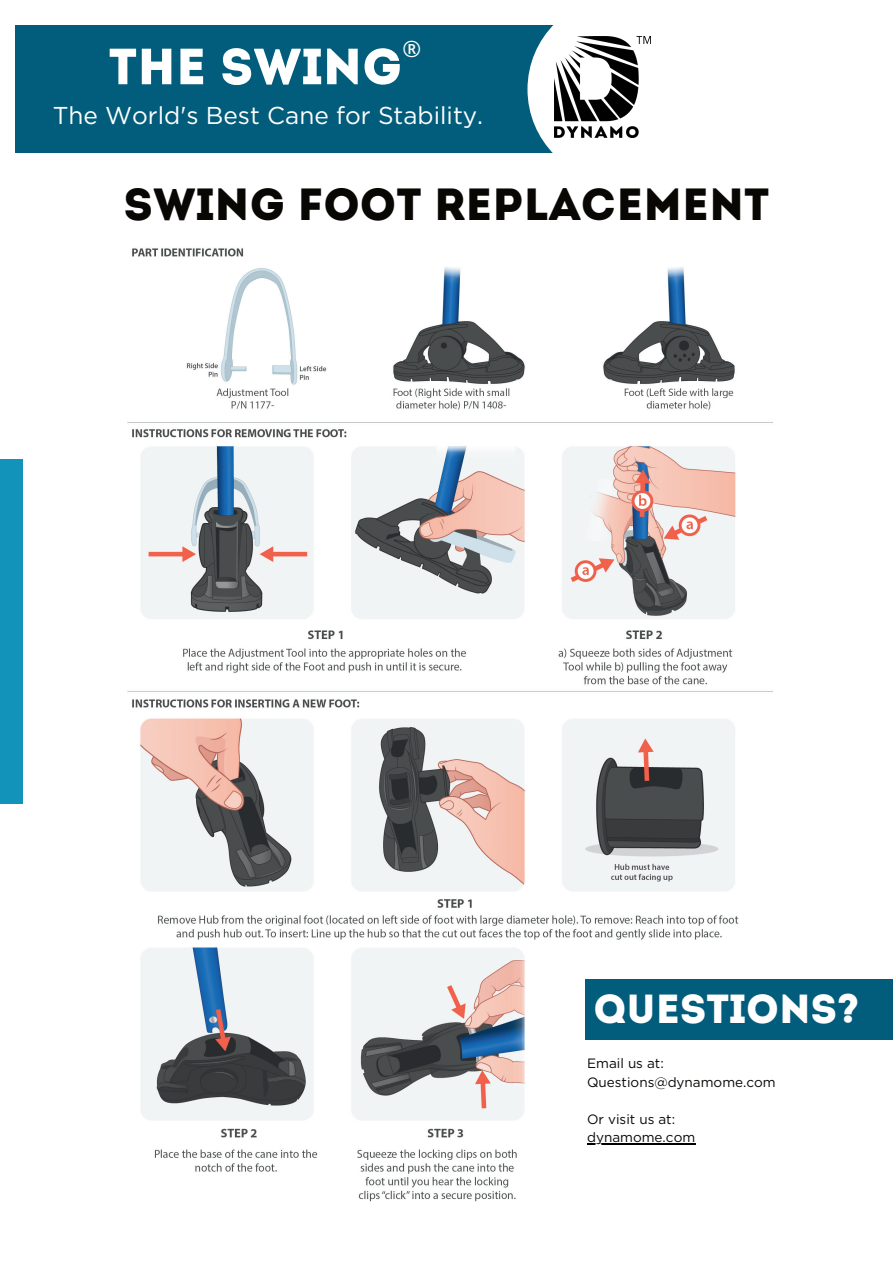
<style>
.page{position:relative;width:893px;height:1263px;background:#fff}
.page>*{position:absolute;margin:0;border:0;box-sizing:border-box;transform-origin:0 0}
.t1{font:50.78px "Intro Demo Black Caps";color:#fff}
.t2{font:45px "Intro Demo Black Caps";color:#080704}
.t3{font:40.58px "Intro Demo Black Caps";color:#fff}
.t4{font:24.38px "Gotham";color:#fff}
.t5{font:22.5px "Noto Sans";color:#fff}
.t6{font:13.5px/18.6px "Gotham";color:#080704}
</style>
<div class="page">
<div style="left:0;top:460px;width:23px;height:344px;background:#1294ba"></div>
<div style="left:16px;top:26px;width:617px;height:127px;background:#025c7b"></div>
<svg style="left:527px;top:25px;width:124px;height:128px"></svg>
<img style="left:554px;top:37px;width:96px;height:101px">
<img style="left:127px;top:248px;width:646px;height:954px">
<svg style="left:540px;top:947px;width:302px;height:255px"></svg>
<hr style="left:587px;top:1143px;width:108px;height:2px;background:#000">
<div style="left:585px;top:979px;width:308px;height:60px;background:#025c7b"></div>
<h1 class="t1" style="left:109px;top:36px;width:295px">THE SWING</h1>
<h3 class="t5" style="left:402px;top:33px;width:20px">®</h3>
<h3 class="t4" style="left:53px;top:102px;width:432px">The World's Best Cane for Stability.</h3>
<h2 class="t2" style="left:124px;top:178px;width:647px">SWING FOOT REPLACEMENT</h2>
<h3 class="t3" style="left:593px;top:984px;width:267px">QUESTIONS?</h3>
<p class="t6" style="left:587px;top:1054px;width:190px">Email us at:<br>Questions@dynamome.com</p>
<p class="t6" style="left:587px;top:1109px;width:110px">Or visit us at: dynamome.com</p>
</div>
